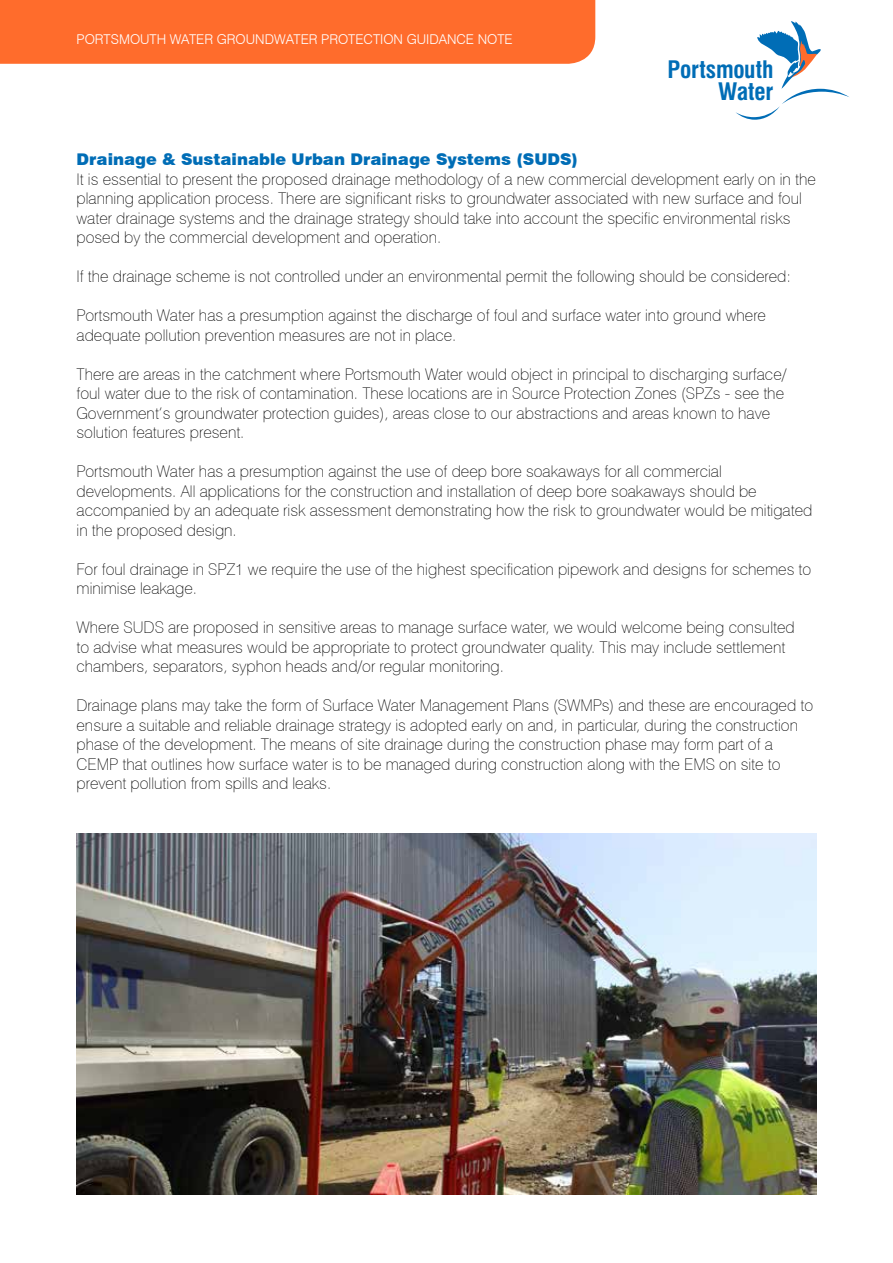
<style>
.page{position:relative;width:893px;height:1263px;background:#fff}
.page>*{position:absolute;margin:0;border:0;box-sizing:border-box;transform-origin:0 0}
.t1{font:700 condensed 23.55px/21.6px "Swiss 721 BT";letter-spacing:-.01em;color:#006db6;text-align:right}
.t2{font:100 16.2px/19.5px "Swiss 721 BT";color:#000}
.t3{font:900 16.2px "Swiss 721 BT";color:#006db6}
.t4{font:300 13.5px "Swiss 721 BT";color:#fff}
</style>
<div class="page">
<div style="left:0;top:0;width:595px;height:64px;background:#ff6c2c"></div>
<svg style="left:736px;top:21px;width:113px;height:99px"></svg>
<img style="left:77px;top:833px;width:739px;height:362px">
<p class="t4" style="left:77px;top:31px;width:438px">PORTSMOUTH WATER GROUNDWATER PROTECTION GUIDANCE NOTE</p>
<h1 class="t1" style="left:668px;top:59px;width:107px">Portsmouth<br>Water</h1>
<p class="t3" style="left:77px;top:150px;width:503px">Drainage &amp; Sustainable Urban Drainage Systems (SUDS)</p>
<p class="t2" style="left:77px;top:169px;width:741px">It is essential to present the proposed drainage methodology of a new commercial development early on in the planning application process. There are significant risks to groundwater associated with new surface and foul water drainage systems and the drainage strategy should take into account the specific environmental risks posed by the commercial development and operation.</p>
<p class="t2" style="left:77px;top:267px;width:716px">If the drainage scheme is not controlled under an environmental permit the following should be considered:</p>
<p class="t2" style="left:77px;top:306px;width:691px">Portsmouth Water has a presumption against the discharge of foul and surface water into ground where adequate pollution prevention measures are not in place.</p>
<p class="t2" style="left:77px;top:364px;width:711px">There are areas in the catchment where Portsmouth Water would object in principal to discharging surface/ foul water due to the risk of contamination. These locations are in Source Protection Zones (SPZs - see the Government’s groundwater protection guides), areas close to our abstractions and areas known to have solution features present.</p>
<p class="t2" style="left:77px;top:462px;width:737px">Portsmouth Water has a presumption against the use of deep bore soakaways for all commercial developments. All applications for the construction and installation of deep bore soakaways should be accompanied by an adequate risk assessment demonstrating how the risk to groundwater would be mitigated in the proposed design.</p>
<p class="t2" style="left:77px;top:559px;width:736px">For foul drainage in SPZ1 we require the use of the highest specification pipework and designs for schemes to minimise leakage.</p>
<p class="t2" style="left:77px;top:618px;width:720px">Where SUDS are proposed in sensitive areas to manage surface water, we would welcome being consulted to advise what measures would be appropriate to protect groundwater quality. This may include settlement chambers, separators, syphon heads and/or regular monitoring.</p>
<p class="t2" style="left:77px;top:696px;width:738px">Drainage plans may take the form of Surface Water Management Plans (SWMPs) and these are encouraged to ensure a suitable and reliable drainage strategy is adopted early on and, in particular, during the construction phase of the development. The means of site drainage during the construction phase may form part of a CEMP that outlines how surface water is to be managed during construction along with the EMS on site to prevent pollution from spills and leaks.</p>
</div>
